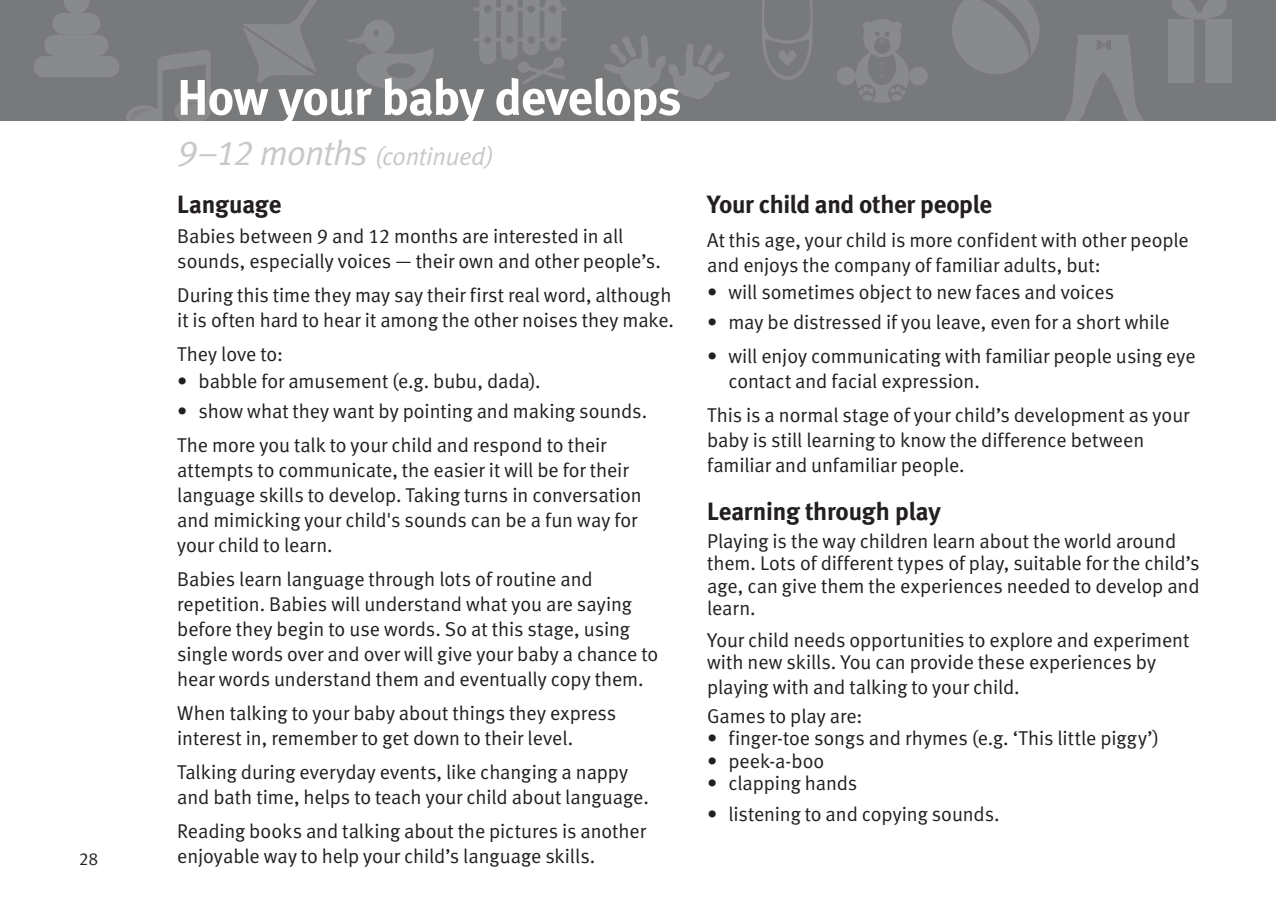
<style>
.page{position:relative;width:1276px;height:922px;background:#fff}
.page>*{position:absolute;margin:0;border:0;box-sizing:border-box;transform-origin:0 0}
.t1{font:50px "Meta Bold LF";letter-spacing:-.02em;color:#fff}
.t2{font:25px "Meta Bold LF";letter-spacing:-.01em;color:#231f20}
.t3{font:italic 25px "Meta Normal LF";letter-spacing:-.015em;color:#c7c8ca}
.t4{font:20px/25px "Meta Normal LF";letter-spacing:-.005em;color:#231f20}
.t5{font:17.5px "Meta Normal LF";color:#231f20}
.s1{font-size:35px}
</style>
<div class="page">
<div style="left:0;top:0;width:1276px;height:121px;background:#78797b"></div>
<svg style="left:952px;top:0;width:87px;height:74px"></svg>
<svg style="left:837px;top:19px;width:91px;height:84px"></svg>
<svg style="left:604px;top:35px;width:126px;height:64px"></svg>
<svg style="left:473px;top:0;width:94px;height:84px"></svg>
<svg style="left:346px;top:20px;width:87px;height:70px"></svg>
<div style="left:52px;top:13px;width:48px;height:21px;background:#898a8c;border-radius:11px"></div>
<svg style="left:64px;top:0;width:25px;height:13px"></svg>
<div style="left:44px;top:34px;width:64px;height:22px;background:#898a8c;border-radius:11px"></div>
<div style="left:33px;top:56px;width:86px;height:21px;background:#898a8c;border-radius:11px"></div>
<svg style="left:243px;top:0;width:74px;height:83px"></svg>
<svg style="left:1064px;top:35px;width:79px;height:86px"></svg>
<svg style="left:126px;top:50px;width:85px;height:71px"></svg>
<div style="left:1168px;top:19px;width:63px;height:64px;background:#898a8c"></div>
<div style="left:1194px;top:19px;width:11px;height:64px;background:#78797b"></div>
<svg style="left:1172px;top:0;width:55px;height:19px"></svg>
<svg style="left:762px;top:0;width:50px;height:80px"></svg>
<p class="t5" style="left:79px;top:848px;width:21px">28</p>
<h1 class="t1" style="left:177px;top:66px;width:506px">How your baby develops</h1>
<p class="t3" style="left:177px;top:142px;width:318px"><span class="s1">9–12 months</span> (continued)</p>
<p class="t2" style="left:177px;top:188px;width:106px">Language</p>
<p class="t4" style="left:177px;top:223px;width:485px">Babies between 9 and 12 months are interested in all sounds, especially voices — their own and other people’s.</p>
<p class="t4" style="left:177px;top:282px;width:498px">During this time they may say their first real word, although it is often hard to hear it among the other noises they make.</p>
<p class="t4" style="left:177px;top:341px;width:107px">They love to:</p>
<p class="t4" style="left:177px;top:368px;width:365px">• babble for amusement (e.g. bubu, dada).</p>
<p class="t4" style="left:177px;top:394px;width:471px;line-height:33.8px">• show what they want by pointing and making sounds.<br>The more you talk to your child and respond to their</p>
<p class="t4" style="left:177px;top:457px;width:466px">attempts to communicate, the easier it will be for their language skills to develop. Taking turns in conversation and mimicking your child's sounds can be a fun way for your child to learn.</p>
<p class="t4" style="left:177px;top:566px;width:482px">Babies learn language through lots of routine and repetition. Babies will understand what you are saying before they begin to use words. So at this stage, using single words over and over will give your baby a chance to hear words understand them and eventually copy them.</p>
<p class="t4" style="left:177px;top:700px;width:441px">When talking to your baby about things they express interest in, remember to get down to their level.</p>
<p class="t4" style="left:177px;top:759px;width:473px">Talking during everyday events, like changing a nappy and bath time, helps to teach your child about language.</p>
<p class="t4" style="left:177px;top:817px;width:470px">Reading books and talking about the pictures is another enjoyable way to help your child’s language skills.</p>
<p class="t2" style="left:707px;top:188px;width:286px">Your child and other people</p>
<p class="t4" style="left:707px;top:227px;width:483px">At this age, your child is more confident with other people and enjoys the company of familiar adults, but:</p>
<p class="t4" style="left:707px;top:279px;width:408px">• will sometimes object to new faces and voices</p>
<p class="t4" style="left:707px;top:309px;width:464px">• may be distressed if you leave, even for a short while</p>
<p class="t4" style="left:728px;top:343px;width:469px;text-indent:-21px">• will enjoy communicating with familiar people using eye contact and facial expression.</p>
<p class="t4" style="left:707px;top:402px;width:484px">This is a normal stage of your child’s development as your baby is still learning to know the difference between familiar and unfamiliar people.</p>
<p class="t2" style="left:707px;top:495px;width:235px">Learning through play</p>
<p class="t4" style="left:707px;top:529px;width:494px;line-height:22.5px">Playing is the way children learn about the world around them. Lots of different types of play, suitable for the child’s age, can give them the experiences needed to develop and learn.</p>
<p class="t4" style="left:707px;top:628px;width:484px;line-height:22.5px">Your child needs opportunities to explore and experiment with new skills. You can provide these experiences by</p>
<p class="t4" style="left:707px;top:672px;width:314px;line-height:28.8px">playing with and talking to your child.<br>Games to play are:</p>
<p class="t4" style="left:707px;top:724px;width:454px">• finger-toe songs and rhymes (e.g. ‘This little piggy’)</p>
<p class="t4" style="left:707px;top:747px;width:119px">• peek-a-boo</p>
<p class="t4" style="left:707px;top:770px;width:152px">• clapping hands</p>
<p class="t4" style="left:707px;top:800px;width:294px">• listening to and copying sounds.</p>
</div>
